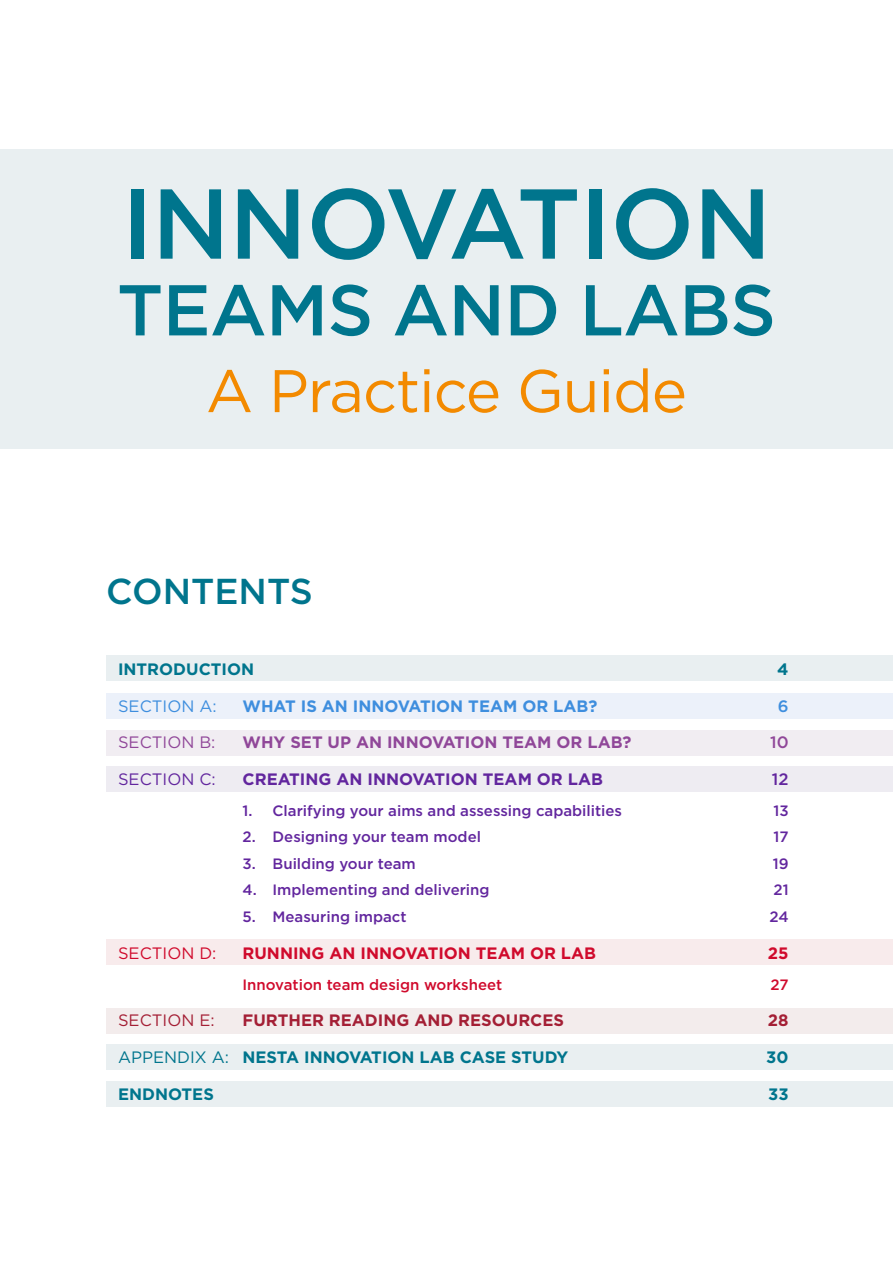
<style>
.page{position:relative;width:893px;height:1263px;background:#fff}
.page>*{position:absolute;margin:0;border:0;box-sizing:border-box;transform-origin:0 0}
.t1{font:500 99px "Gotham HTF";letter-spacing:-.01em;color:#00758d}
.t2{font:500 71.7px "Gotham HTF";letter-spacing:-.01em;color:#00758d}
.t3{font:60px "Gotham HTF";letter-spacing:-.02em;color:#f38a00}
.t4{font:500 36px "Gotham HTF";color:#00758d}
.t5{font:700 16.5px "Gotham HTF";color:#00758d}
.t6{font:700 16.5px "Gotham HTF";color:#904799}
.t7{font:700 16.5px "Gotham HTF";color:#d00a2c}
.t8{font:700 16.5px "Gotham HTF";color:#62269e}
.t9{font:700 16.5px "Gotham HTF";color:#3e8ede}
.t10{font:700 16.5px "Gotham HTF";color:#a41f35}
.t11{font:16.5px "Gotham HTF";color:#3e8ede}
.t12{font:16.5px "Gotham HTF";color:#904799}
.t13{font:16.5px "Gotham HTF";color:#62269e}
.t14{font:16.5px "Gotham HTF";color:#d00a2c}
.t15{font:16.5px "Gotham HTF";color:#a41f35}
.t16{font:500 16.5px "Gotham HTF";color:#904799}
.t17{font:500 16.5px "Gotham HTF";color:#62269e}
.t18{font:500 16.5px "Gotham HTF";color:#3e8ede}
.t19{font:500 15px "Gotham HTF";color:#62269e}
.t20{font:500 15px "Gotham HTF";color:#d00a2c}
.s1{font-weight:400}
</style>
<div class="page">
<div style="left:0;top:149px;width:893px;height:300px;background:#e9eff1"></div>
<div style="left:106px;top:655px;width:787px;height:25px;background:#e9eff1"></div>
<div style="left:106px;top:1081px;width:787px;height:25px;background:#e9eff1"></div>
<div style="left:106px;top:1044px;width:787px;height:26px;background:#e9eff1"></div>
<div style="left:106px;top:693px;width:787px;height:25px;background:#ecf1fa"></div>
<div style="left:106px;top:730px;width:787px;height:25px;background:#f1edf2"></div>
<div style="left:106px;top:766px;width:787px;height:26px;background:#eeecf2"></div>
<div style="left:106px;top:940px;width:787px;height:25px;background:#f8ebec"></div>
<div style="left:106px;top:1008px;width:787px;height:25px;background:#f3ecec"></div>
<h1 class="t1" style="left:121px;top:167px;width:652px">INNOVATION</h1>
<h2 class="t2" style="left:117px;top:269px;width:661px">TEAMS AND LABS</h2>
<h3 class="t3" style="left:206px;top:358px;width:483px">A Practice Guide</h3>
<h3 class="t4" style="left:106px;top:571px;width:208px">CONTENTS</h3>
<p class="t5" style="left:118px;top:659px;width:138px">INTRODUCTION</p>
<p class="t5" style="left:777px;top:659px;width:13px">4</p>
<p class="t11" style="left:118px;top:696px;width:100px">SECTION A:</p>
<p class="t9" style="left:243px;top:696px;width:356px">WHAT IS AN INNOVATION TEAM OR LAB?</p>
<p class="t18" style="left:778px;top:696px;width:12px">6</p>
<p class="t12" style="left:118px;top:733px;width:99px">SECTION B:</p>
<p class="t6" style="left:243px;top:733px;width:390px">WHY SET UP AN INNOVATION TEAM OR LAB?</p>
<p class="t16" style="left:770px;top:733px;width:20px">10</p>
<p class="t13" style="left:118px;top:770px;width:99px">SECTION C:</p>
<p class="t8" style="left:243px;top:770px;width:362px">CREATING AN INNOVATION TEAM OR LAB</p>
<p class="t17" style="left:772px;top:770px;width:18px">12</p>
<p class="t19" style="left:243px;top:802px;width:381px">1. Clarifying your aims and assessing capabilities</p>
<p class="t19" style="left:773px;top:802px;width:17px">13</p>
<p class="t19" style="left:243px;top:829px;width:240px">2. Designing your team model</p>
<p class="t19" style="left:773px;top:829px;width:17px">17</p>
<p class="t19" style="left:243px;top:855px;width:175px">3. Building your team</p>
<p class="t19" style="left:773px;top:855px;width:17px">19</p>
<p class="t19" style="left:243px;top:882px;width:249px">4. Implementing and delivering</p>
<p class="t19" style="left:773px;top:882px;width:17px">21</p>
<p class="t19" style="left:243px;top:908px;width:166px">5. Measuring impact</p>
<p class="t19" style="left:769px;top:908px;width:21px">24</p>
<p class="t14" style="left:118px;top:944px;width:100px">SECTION D:</p>
<p class="t7" style="left:243px;top:943px;width:355px">RUNNING AN INNOVATION TEAM OR LAB</p>
<p class="t7" style="left:768px;top:943px;width:22px">25</p>
<p class="t20" style="left:243px;top:976px;width:261px">Innovation team design worksheet</p>
<p class="t20" style="left:770px;top:976px;width:20px">27</p>
<p class="t15" style="left:118px;top:1011px;width:98px">SECTION E:</p>
<p class="t10" style="left:243px;top:1011px;width:323px">FURTHER READING AND RESOURCES</p>
<p class="t10" style="left:768px;top:1011px;width:22px">28</p>
<p class="t5" style="left:118px;top:1048px;width:452px"><span class="s1">APPENDIX A:</span> NESTA INNOVATION LAB CASE STUDY</p>
<p class="t5" style="left:766px;top:1048px;width:24px">30</p>
<p class="t5" style="left:118px;top:1084px;width:97px">ENDNOTES</p>
<p class="t5" style="left:768px;top:1084px;width:22px">33</p>
</div>
